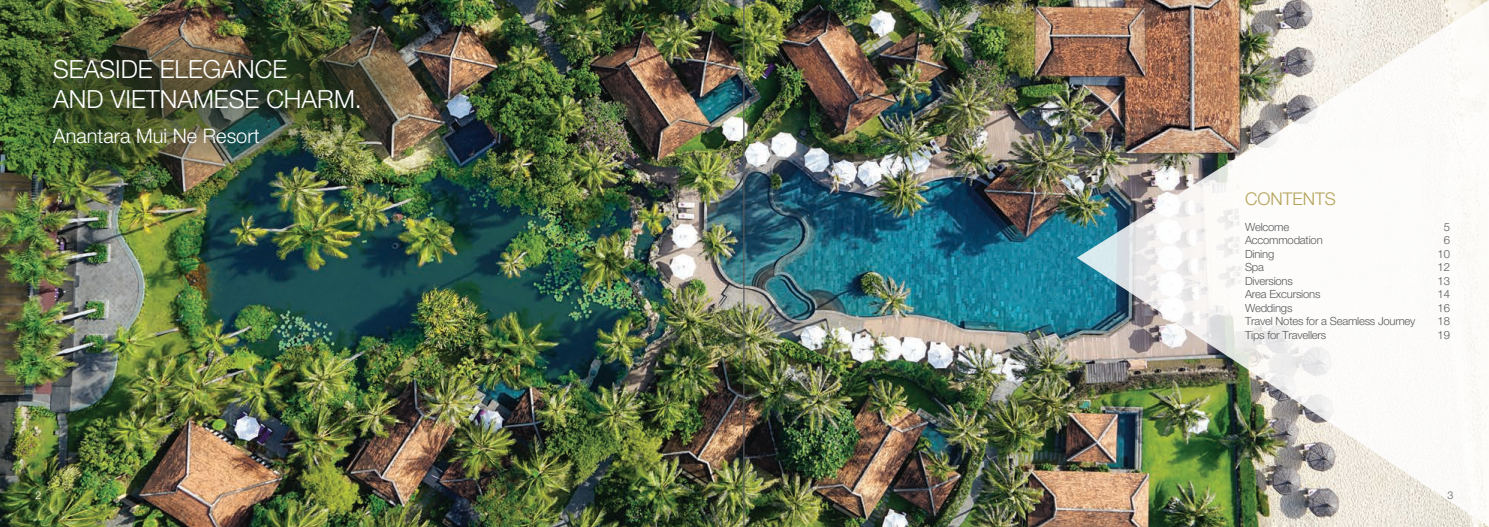
<style>
.page{position:relative;width:1489px;height:527px;background:#fff}
.page>*{position:absolute;margin:0;border:0;box-sizing:border-box;transform-origin:0 0}
.t1{font:300 25px/30px "Helvetica Neue";color:#fff}
.t2{font:300 20px "Helvetica Neue";color:#fff}
.t3{font:300 17.5px "Helvetica Neue";color:#b4a358}
.t4{font:300 11.25px/13.5px "Helvetica Neue";letter-spacing:-.02em;color:#58595b}
.t5{font:300 11.25px/13.5px "Helvetica Neue";color:#58595b;text-align:center}
.t6{font:300 10.62px "Helvetica Neue";color:#fff}
.t7{font:300 10.62px "Helvetica Neue";color:#58595b}
</style>
<div class="page">
<img style="left:0;top:0;width:1076px;height:526px">
<img style="left:1px;top:16px;width:450px;height:139px">
<img style="left:1px;top:82px;width:326px;height:114px">
<img style="left:1076px;top:0;width:412px;height:526px">
<hr style="left:743px;top:0;width:1px;height:526px;background:#58595b">
<h1 class="t1" style="left:53px;top:53px;width:310px">SEASIDE ELEGANCE<br>AND VIETNAMESE CHARM.</h1>
<h2 class="t2" style="left:53px;top:119px;width:208px">Anantara Mui Ne Resort</h2>
<h3 class="t3" style="left:1244px;top:184px;width:92px">CONTENTS</h3>
<p class="t4" style="left:1244px;top:219px;width:172px">Welcome<br>Accommodation<br>Dining<br>Spa<br>Diversions<br>Area Excursions<br>Weddings<br>Travel Notes for a Seamless Journey<br>Tips for Travellers</p>
<p class="t5" style="left:1437px;top:219px;width:14px">5<br>6<br>10<br>12<br>13<br>14<br>16<br>18<br>19</p>
<p class="t6" style="left:35px;top:486px;width:7px">2</p>
<p class="t7" style="left:1447px;top:486px;width:7px">3</p>
</div>
